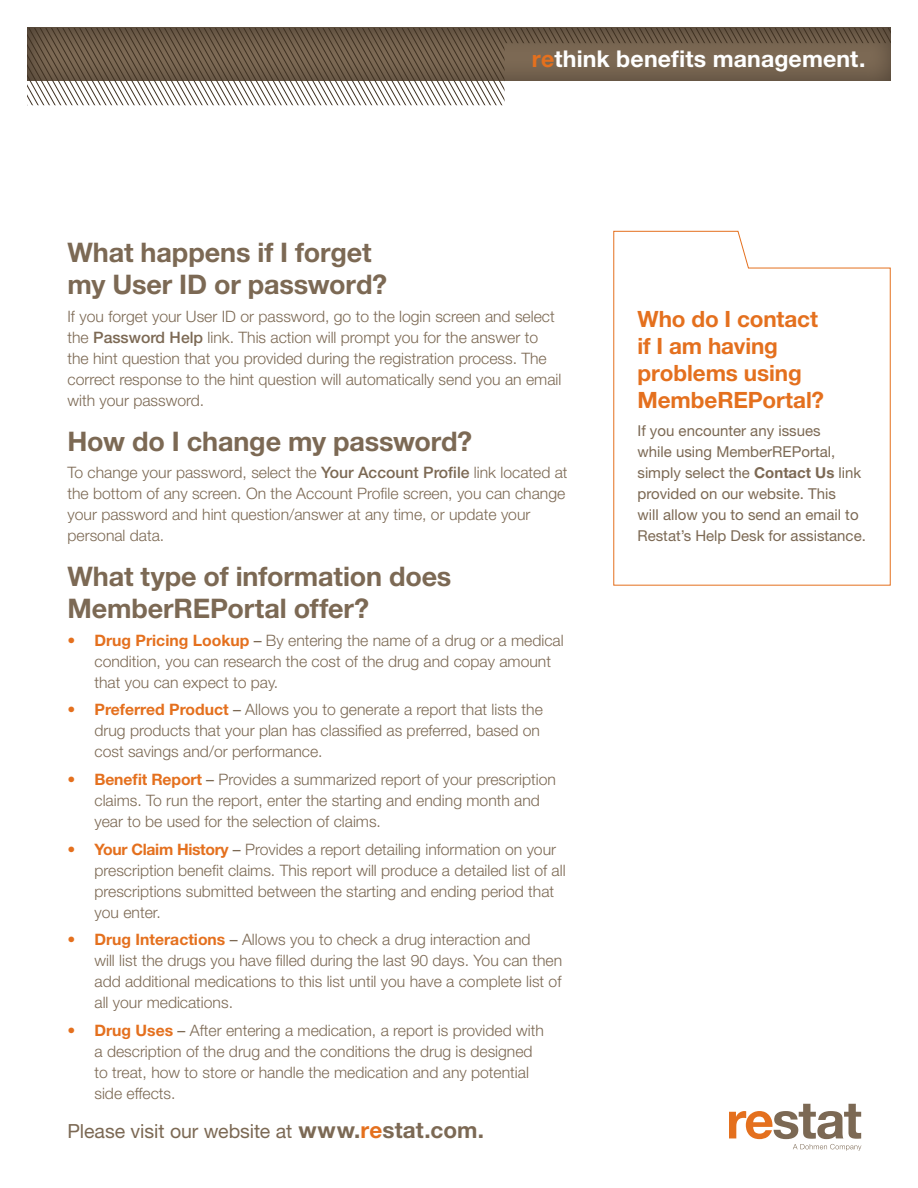
<style>
.page{position:relative;width:918px;height:1188px;background:#fff}
.page>*{position:absolute;margin:0;border:0;box-sizing:border-box;transform-origin:0 0}
.t1{font:700 27px/31.5px "Helvetica Neue LT Std";letter-spacing:-.005em;color:#7c6954}
.t2{font:700 23.1px "Helvetica Neue LT Std";letter-spacing:.005em;color:#fff}
.t3{font:700 22.5px/27px "Helvetica Neue LT Std";letter-spacing:-.005em;color:#e4701e}
.t4{font:19.5px "Helvetica Neue LT Std";letter-spacing:-.005em;color:#7c6954}
.t5{font:300 15.75px/21px "Helvetica Neue LT Std";color:#7c6954}
.t6{font:15px/21px "Helvetica Neue LT Std";color:#7c6954}
.s1{color:#e4701e}
.s2{font-weight:500}
.s3{font-weight:700;color:#e4701e}
.s4{font-weight:400}
.s5{font-weight:700;font-size:22.5px}
.s6{font-weight:700;font-size:22.5px;color:#e4701e}
.s7{font-weight:700}
</style>
<div class="page">
<div style="left:26px;top:26px;width:866px;height:57px;background:#5f5040"></div>
<svg style="left:27px;top:28px;width:864px;height:77px"></svg>
<svg style="left:729px;top:1104px;width:132px;height:47px"></svg>
<svg style="left:613px;top:231px;width:278px;height:355px"></svg>
<h2 class="t2" style="left:532px;top:45px;width:335px"><span class="s1">re</span>think benefits management.</h2>
<h1 class="t1" style="left:68px;top:236px;width:321px">What happens if I forget my User ID or password?</h1>
<p class="t5" style="left:68px;top:305px;width:495px">If you forget your User ID or password, go to the login screen and select the <span class="s2">Password Help</span> link. This action will prompt you for the answer to the hint question that you provided during the registration process. The correct response to the hint question will automatically send you an email with your password.</p>
<h1 class="t1" style="left:68px;top:425px;width:406px">How do I change my password?</h1>
<p class="t5" style="left:68px;top:462px;width:502px">To change your password, select the <span class="s2">Your Account Profile</span> link located at the bottom of any screen. On the Account Profile screen, you can change your password and hint question/answer at any time, or update your personal data.</p>
<h1 class="t1" style="left:68px;top:560px;width:385px">What type of information does<br>MemberREPortal offer?</h1>
<p class="t5" style="left:94px;top:629px;width:471px;text-indent:-27px"><span class="s3">• Drug Pricing Lookup</span> <span class="s4">–</span> By entering the name of a drug or a medical condition, you can research the cost of the drug and copay amount that you can expect to pay.</p>
<p class="t5" style="left:94px;top:699px;width:450px;text-indent:-27px"><span class="s3">• Preferred Product</span> <span class="s4">–</span> Allows you to generate a report that lists the drug products that your plan has classified as preferred, based on cost savings and/or performance.</p>
<p class="t5" style="left:94px;top:769px;width:463px;text-indent:-27px"><span class="s3">• Benefit Report</span> <span class="s4">–</span> Provides a summarized report of your prescription claims. To run the report, enter the starting and ending month and year to be used for the selection of claims.</p>
<p class="t5" style="left:94px;top:838px;width:473px;text-indent:-27px"><span class="s3">• Your Claim History</span> <span class="s4">–</span> Provides a report detailing information on your prescription benefit claims. This report will produce a detailed list of all prescriptions submitted between the starting and ending period that you enter.</p>
<p class="t5" style="left:94px;top:929px;width:469px;text-indent:-27px"><span class="s3">• Drug Interactions</span> <span class="s4">–</span> Allows you to check a drug interaction and<br>will list the drugs you have filled during the last 90 days. You can then add additional medications to this list until you have a complete list of all your medications.</p>
<p class="t5" style="left:94px;top:1020px;width:451px;text-indent:-27px"><span class="s3">• Drug Uses</span> <span class="s4">–</span> After entering a medication, a report is provided with a description of the drug and the conditions the drug is designed to treat, how to store or handle the medication and any potential side effects.</p>
<p class="t4" style="left:68px;top:1119px;width:418px">Please visit our website at <span class="s5">www.</span><span class="s6">re</span><span class="s5">stat.com.</span></p>
<h3 class="t3" style="left:638px;top:305px;width:188px">Who do I contact if I am having problems using<br>MembeREPortal?</h3>
<p class="t6" style="left:638px;top:420px;width:230px">If you encounter any issues<br>while using MemberREPortal, simply select the <span class="s7">Contact Us</span> link provided on our website. This<br>will allow you to send an email to<br>Restat’s Help Desk for assistance.</p>
</div>
